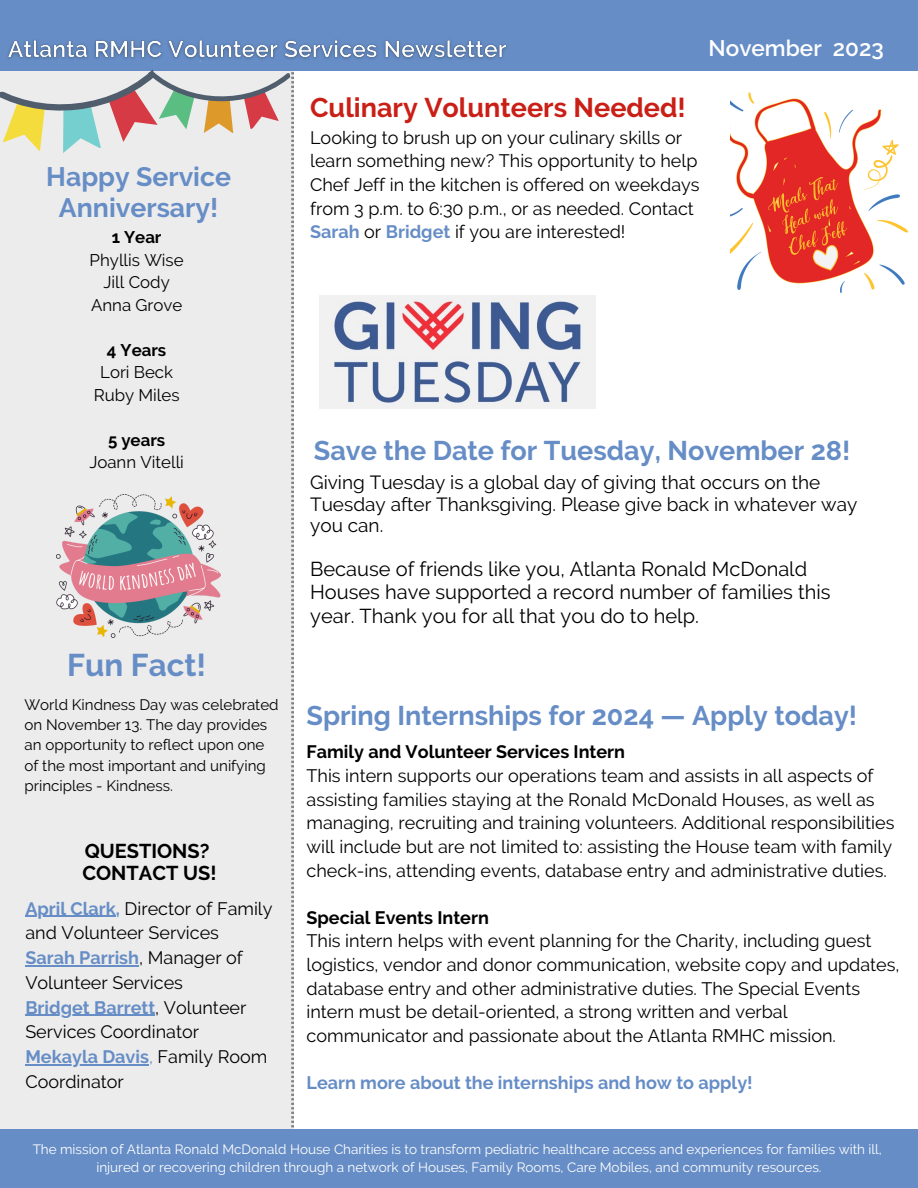
<style>
.page{position:relative;width:918px;height:1188px;background:#fff}
.page>*{position:absolute;margin:0;border:0;box-sizing:border-box;transform-origin:0 0}
.t1{font:700 31.35px "Raleway";color:#668dc6}
.t2{font:700 27px "Raleway";color:#668dc6}
.t3{font:700 27px "Raleway";color:#c91f16}
.t4{font:700 26.55px "Raleway";color:#668dc6}
.t5{font:600 22.5px "Raleway";color:#fff}
.t6{font:20.1px/23.7px "Raleway";color:#000}
.t7{font:700 19.95px "Raleway";color:#000}
.t8{font:19.05px/21.3px "Raleway";color:#000}
.t9{font:18px/23.7px "Raleway";color:#000}
.t10{font:700 18px "Raleway";color:#000}
.t11{font:700 18px "Raleway";color:#668dc6}
.t12{font:16.8px "Raleway";color:#000}
.t13{font:700 16.8px "Raleway";color:#000}
.t14{font:15.15px/20.2px "Raleway";color:#000}
.t15{font:13.5px "Raleway";color:#fff}
.s1{font-weight:700;color:#668dc6}
.s2{color:#668dc6}
</style>
<div class="page">
<div style="left:0;top:168px;width:293px;height:962px;background:#ececec"></div>
<div style="left:0;top:1130px;width:918px;height:58px;background:#668dc6"></div>
<div style="left:0;top:0;width:918px;height:71px;background:#668dc6"></div>
<img style="left:13px;top:40px;width:494px;height:19px">
<svg style="left:0;top:42px;width:296px;height:126px"></svg>
<img style="left:731px;top:92px;width:176px;height:201px">
<img style="left:319px;top:295px;width:276px;height:114px">
<img style="left:56px;top:484px;width:164px;height:164px">
<hr style="left:25px;top:916px;width:91px;height:1px;background:#668dc6">
<hr style="left:25px;top:965px;width:114px;height:1px;background:#668dc6">
<hr style="left:25px;top:1015px;width:130px;height:1px;background:#668dc6">
<hr style="left:25px;top:1064px;width:124px;height:1px;background:#668dc6">
<p class="t4" style="left:46px;top:161px;width:186px">Happy Service</p>
<p class="t4" style="left:59px;top:192px;width:161px">Anniversary!</p>
<p class="t13" style="left:112px;top:227px;width:51px">1 Year</p>
<p class="t12" style="left:90px;top:250px;width:96px">Phyllis Wise</p>
<p class="t12" style="left:103px;top:272px;width:68px">Jill Cody</p>
<p class="t12" style="left:91px;top:295px;width:93px">Anna Grove</p>
<p class="t13" style="left:107px;top:340px;width:61px">4 Years</p>
<p class="t12" style="left:100px;top:362px;width:74px">Lori Beck</p>
<p class="t12" style="left:94px;top:385px;width:87px">Ruby Miles</p>
<p class="t13" style="left:108px;top:430px;width:59px">5 years</p>
<p class="t12" style="left:89px;top:452px;width:96px">Joann Vitelli</p>
<p class="t1" style="left:67px;top:647px;width:140px">Fun Fact!</p>
<p class="t14" style="left:24px;top:695px;width:256px">World Kindness Day was celebrated on November 13. The day provides an opportunity to reflect upon one of the most important and unifying principles - Kindness.</p>
<p class="t7" style="left:85px;top:839px;width:126px">QUESTIONS?</p>
<p class="t7" style="left:82px;top:862px;width:136px">CONTACT US!</p>
<p class="t9" style="left:25px;top:896px;width:249px;line-height:24.8px"><span class="s1">April Clark,</span> Director of Family and Volunteer Services</p>
<p class="t9" style="left:25px;top:945px;width:219px;line-height:24.8px"><span class="s1">Sarah Parrish</span>, Manager of<br>Volunteer Services</p>
<p class="t9" style="left:25px;top:995px;width:223px;line-height:24.8px"><span class="s1">Bridget Barrett</span>, Volunteer<br>Services Coordinator</p>
<p class="t9" style="left:25px;top:1044px;width:244px;line-height:24.8px"><span class="s1">Mekayla Davis</span><span class="s2">,</span> Family Room<br>Coordinator</p>
<p class="t5" style="left:709px;top:35px;width:177px">November 2023</p>
<p class="t3" style="left:310px;top:91px;width:377px">Culinary Volunteers Needed!</p>
<p class="t9" style="left:310px;top:125px;width:391px">Looking to brush up on your culinary skills or learn something new? This opportunity to help Chef Jeff in the kitchen is offered on weekdays from 3 p.m. to 6:30 p.m., or as needed. Contact <span class="s1">Sarah</span> or <span class="s1">Bridget</span> if you are interested!</p>
<p class="t2" style="left:314px;top:434px;width:538px">Save the Date for Tuesday, November 28!</p>
<p class="t8" style="left:310px;top:472px;width:549px">Giving Tuesday is a global day of giving that occurs on the<br>Tuesday after Thanksgiving. Please give back in whatever way you can.</p>
<p class="t6" style="left:310px;top:557px;width:522px">Because of friends like you, Atlanta Ronald McDonald<br>Houses have supported a record number of families this year. Thank you for all that you do to help.</p>
<p class="t2" style="left:307px;top:699px;width:552px">Spring Internships for 2024 — Apply today!</p>
<p class="t10" style="left:307px;top:742px;width:320px">Family and Volunteer Services Intern</p>
<p class="t9" style="left:307px;top:764px;width:589px">This intern supports our operations team and assists in all aspects of assisting families staying at the Ronald McDonald Houses, as well as managing, recruiting and training volunteers. Additional responsibilities will include but are not limited to: assisting the House team with family check-ins, attending events, database entry and administrative duties.</p>
<p class="t10" style="left:307px;top:907px;width:184px">Special Events Intern</p>
<p class="t9" style="left:307px;top:929px;width:595px">This intern helps with event planning for the Charity, including guest logistics, vendor and donor communication, website copy and updates, database entry and other administrative duties. The Special Events intern must be detail-oriented, a strong written and verbal communicator and passionate about the Atlanta RMHC mission.</p>
<p class="t11" style="left:307px;top:1072px;width:448px">Learn more about the internships and how to apply!</p>
<p class="t15" style="left:33px;top:1142px;width:851px">The mission of Atlanta Ronald McDonald House Charities is to transform pediatric healthcare access and experiences for families with ill,</p>
<p class="t15" style="left:96px;top:1160px;width:727px">injured or recovering children through a network of Houses, Family Rooms, Care Mobiles, and community resources.</p>
</div>
